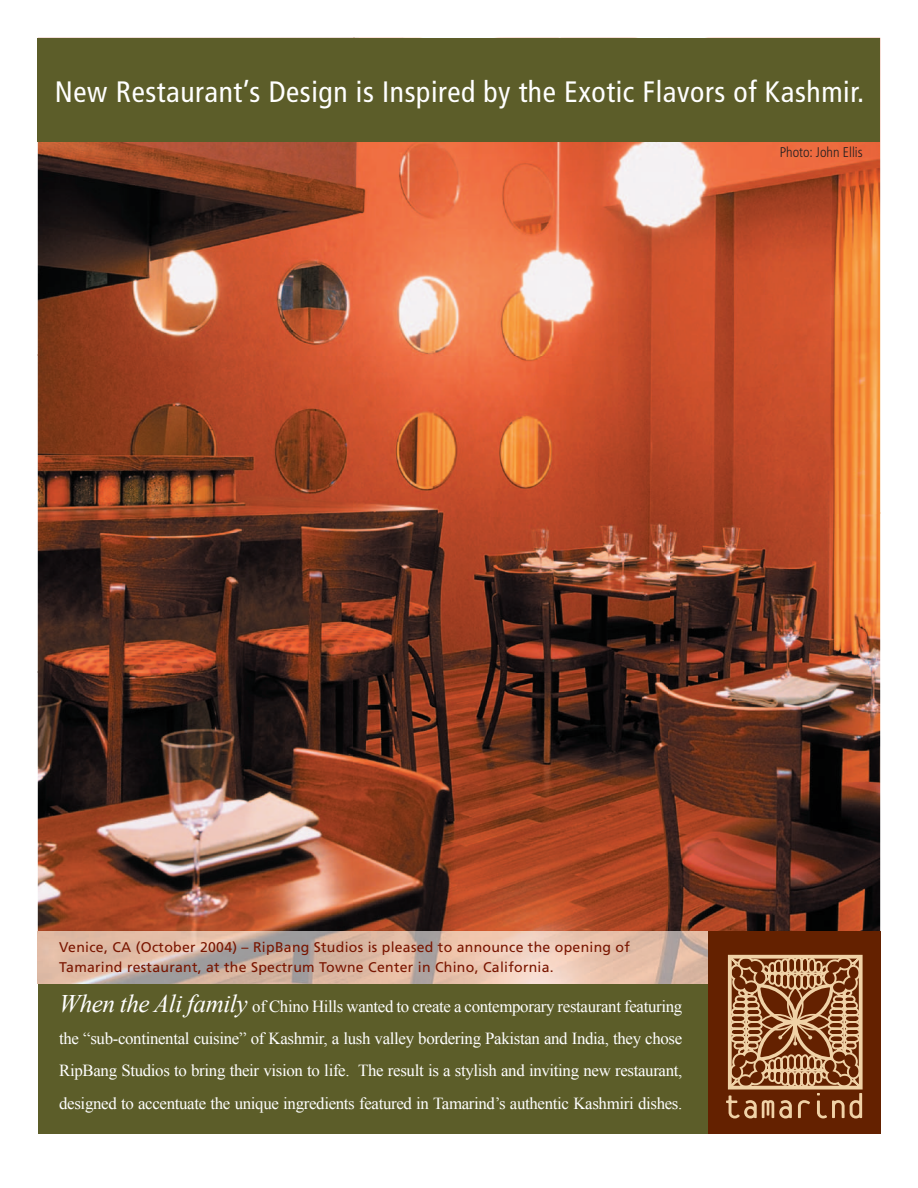
<style>
.page{position:relative;width:918px;height:1188px;background:#fff}
.page>*{position:absolute;margin:0;border:0;box-sizing:border-box;transform-origin:0 0}
.t1{font:condensed 29.55px "Frutiger";letter-spacing:.02em;color:#fff}
.t2{font:16.8px/32.2px "Times New Roman";letter-spacing:-.02em;color:#fff;text-align:justify}
.t3{font:14.1px/20.2px "Frutiger";letter-spacing:.02em;color:#791500}
.t4{font:300 condensed 14.1px "Frutiger";color:#231f20}
.s1{font-style:italic;font-size:25.35px}
</style>
<div class="page">
<img style="left:38px;top:141px;width:842px;height:791px">
<div style="left:38px;top:984px;width:672px;height:150px;background:#5c5d29"></div>
<div style="left:708px;top:932px;width:172px;height:202px;background:#642100"></div>
<svg style="left:726px;top:954px;width:137px;height:164px"></svg>
<div style="left:38px;top:38px;width:842px;height:103px;background:#5c5d29"></div>
<h1 class="t1" style="left:55px;top:75px;width:811px">New Restaurant’s Design is Inspired by the Exotic Flavors of Kashmir.</h1>
<p class="t4" style="left:780px;top:144px;width:85px">Photo: John Ellis</p>
<p class="t3" style="left:59px;top:937px;width:572px">Venice, CA (October 2004) – RipBang Studios is pleased to announce the opening of<br>Tamarind restaurant, at the Spectrum Towne Center in Chino, California.</p>
<p class="t2" style="left:59px;top:990px;width:625px"><span class="s1">When the Ali family</span> of Chino Hills wanted to create a contemporary restaurant featuring the “sub-continental cuisine” of Kashmir, a lush valley bordering Pakistan and India, they chose RipBang Studios to bring their vision to life. The result is a stylish and inviting new restaurant, designed to accentuate the unique ingredients featured in Tamarind’s authentic Kashmiri dishes.</p>
</div>
